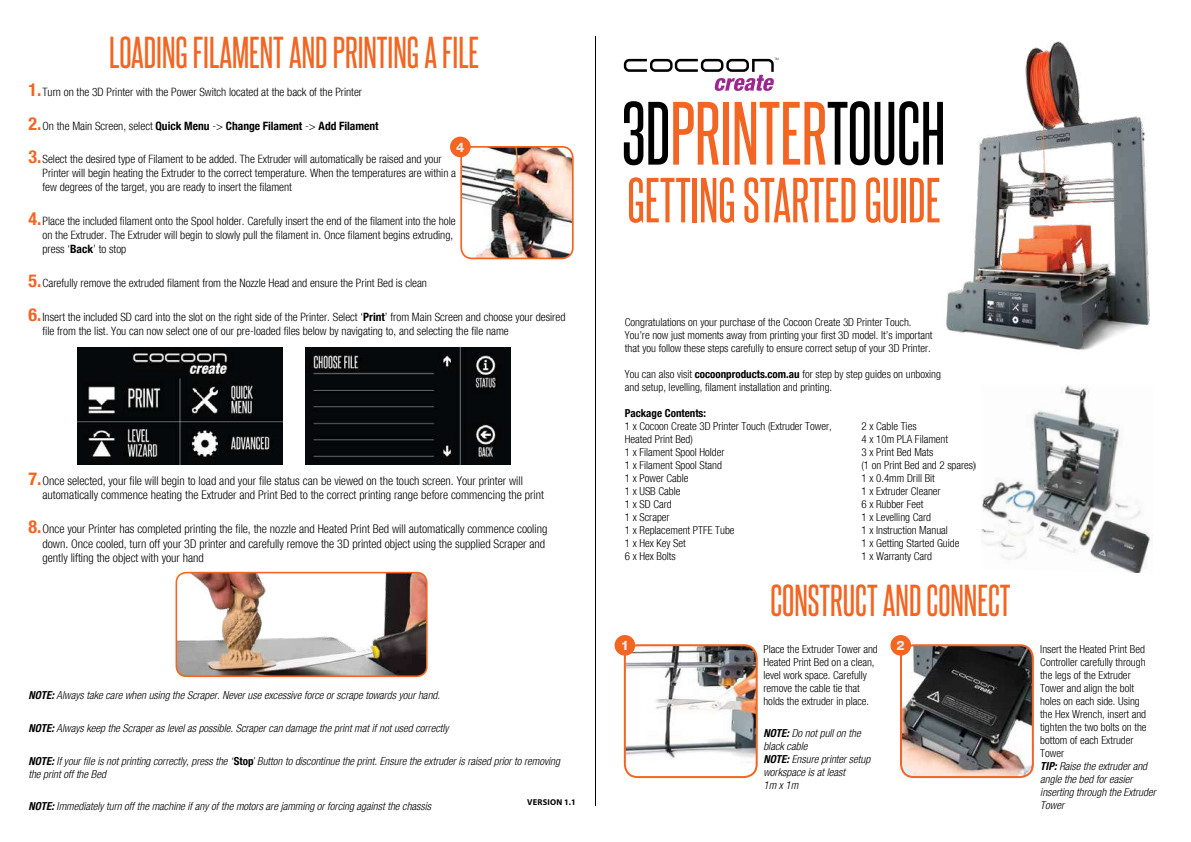
<style>
.page{position:relative;width:1191px;height:842px;background:#fff}
.page>*{position:absolute;margin:0;border:0;box-sizing:border-box;transform-origin:0 0}
.t1{font:54.1px "Steelfish Rg";color:#f26522}
.t2{font:38px "Steelfish Rg";color:#f26522}
.t3{font:900 13.1px "Helvetica Neue";color:#e6e7e8}
.t4{font:300 condensed 12px/14.4px "Helvetica Neue";color:#000}
.t5{font:300 condensed 11.5px/14px "Helvetica Neue";color:#000}
.t6{font:700 condensed 11.5px "Helvetica Neue";color:#000}
.t7{font:300 condensed 11px/13px "Helvetica Neue";color:#000}
.t8{font:11px/13px "Helvetica Neue Light Cond Obliq";color:#000}
.t9{font:700 condensed 11px "Helvetica Neue";color:#000}
.t10{font:700 8.5px "Myriad Pro";letter-spacing:.02em;color:#000}
.s1{font-weight:700;font-size:18px;color:#f26522}
.s2{font-size:18px;color:#f26522}
.s3{font-weight:300}
.s4{font-weight:700}
.s5{font-family:"Helvetica Neue Bold Cond Obliq"}
.s6{font-family:"Helvetica Neue";font-weight:700;font-stretch:condensed}
</style>
<div class="page">
<hr style="left:595px;top:36px;width:1px;height:770px;background:#000">
<img style="left:946px;top:41px;width:204px;height:309px">
<img style="left:625px;top:645px;width:131px;height:129px">
<div style="left:624px;top:644px;width:133px;height:134px;border:2px solid #f26522;border-radius:13px"></div>
<img style="left:901px;top:645px;width:131px;height:132px">
<div style="left:900px;top:644px;width:133px;height:134px;border:2px solid #f26522;border-radius:13px"></div>
<img style="left:981px;top:385px;width:170px;height:188px">
<div style="left:614px;top:635px;width:21px;height:21px;background:#f26522;border-radius:50%"></div>
<div style="left:890px;top:635px;width:21px;height:21px;background:#f26522;border-radius:50%"></div>
<img style="left:178px;top:573px;width:249px;height:103px">
<div style="left:175px;top:572px;width:252px;height:105px;border:2px solid #f26522;border-radius:10px"></div>
<img style="left:463px;top:147px;width:110px;height:111px">
<div style="left:460px;top:146px;width:113px;height:113px;border:2px solid #f26522;border-radius:11px"></div>
<div style="left:450px;top:137px;width:21px;height:20px;background:#f26522;border-radius:50%"></div>
<img style="left:77px;top:348px;width:205px;height:116px">
<img style="left:306px;top:348px;width:205px;height:116px">
<svg style="left:624px;top:58px;width:154px;height:33px"></svg>
<svg style="left:624px;top:101px;width:95px;height:64px"></svg>
<div style="left:723px;top:102px;width:6px;height:63px;background:#f26522"></div>
<svg style="left:734px;top:101px;width:209px;height:64px"></svg>
<h2 class="t2" style="left:109px;top:30px;width:372px">LOADING FILAMENT AND PRINTING A FILE</h2>
<p class="t5" style="left:28px;top:85px;width:335px"><span class="s1">1.</span>Turn on the 3D Printer with the Power Switch located at the back of the Printer</p>
<p class="t6" style="left:28px;top:116px;width:352px"><span class="s2">2.</span><span class="s3">On the Main Screen, select</span> Quick Menu <span class="s3">-&gt;</span> Change Filament <span class="s3">-&gt;</span> Add Filament</p>
<p class="t5" style="left:43px;top:153px;width:415px;text-indent:-14px"><span class="s1">3.</span>Select the desired type of Filament to be added. The Extruder will automatically be raised and your<br>Printer will begin heating the Extruder to the correct temperature. When the temperatures are within a few degrees of the target, you are ready to insert the filament</p>
<p class="t5" style="left:43px;top:215px;width:415px;text-indent:-14px"><span class="s1">4.</span>Place the included filament onto the Spool holder. Carefully insert the end of the filament into the hole on the Extruder. The Extruder will begin to slowly pull the filament in. Once filament begins extruding, press ‘<span class="s4">Back</span>’ to stop</p>
<p class="t5" style="left:28px;top:277px;width:400px"><span class="s1">5.</span>Carefully remove the extruded filament from the Nozzle Head and ensure the Print Bed is clean</p>
<p class="t5" style="left:43px;top:311px;width:524px;text-indent:-14px"><span class="s1">6.</span>Insert the included SD card into the slot on the right side of the Printer. Select ‘<span class="s4">Print</span>’ from Main Screen and choose your desired file from the list. You can now select one of our pre-loaded files below by navigating to, and selecting the file name</p>
<p class="t3" style="left:456px;top:141px;width:10px">4</p>
<p class="t4" style="left:43px;top:474px;width:503px;text-indent:-14px"><span class="s1">7.</span>Once selected, your file will begin to load and your file status can be viewed on the touch screen. Your printer will automatically commence heating the Extruder and Print Bed to the correct printing range before commencing the print</p>
<p class="t4" style="left:43px;top:522px;width:506px;text-indent:-14px"><span class="s1">8.</span>Once your Printer has completed printing the file, the nozzle and Heated Print Bed will automatically commence cooling down. Once cooled, turn off your 3D printer and carefully remove the 3D printed object using the supplied Scraper and gently lifting the object with your hand</p>
<p class="t8" style="left:28px;top:689px;width:413px"><span class="s5">NOTE:</span> Always take care when using the Scraper. Never use excessive force or scrape towards your hand.</p>
<p class="t8" style="left:28px;top:722px;width:422px"><span class="s5">NOTE:</span> Always keep the Scraper as level as possible. Scraper can damage the print mat if not used correctly</p>
<p class="t8" style="left:28px;top:755px;width:533px"><span class="s5">NOTE:</span> If your file is not printing correctly, press the ‘<span class="s6">Stop</span>’ Button to discontinue the print. Ensure the extruder is raised prior to removing the print off the Bed</p>
<p class="t8" style="left:28px;top:801px;width:404px"><span class="s5">NOTE:</span> Immediately turn off the machine if any of the motors are jamming or forcing against the chassis</p>
<p class="t10" style="left:527px;top:797px;width:50px">VERSION 1.1</p>
<h1 class="t1" style="left:627px;top:167px;width:315px">GETTING STARTED GUIDE</h1>
<p class="t7" style="left:625px;top:316px;width:309px">Congratulations on your purchase of the Cocoon Create 3D Printer Touch.<br>You’re now just moments away from printing your first 3D model. It’s important that you follow these steps carefully to ensure correct setup of your 3D Printer.</p>
<p class="t7" style="left:625px;top:368px;width:318px">You can also visit <span class="s4">cocoonproducts.com.au</span> for step by step guides on unboxing and setup, levelling, filament installation and printing.</p>
<p class="t9" style="left:625px;top:404px;width:83px">Package Contents:</p>
<p class="t7" style="left:625px;top:420px;width:208px">1 x Cocoon Create 3D Printer Touch (Extruder Tower,<br>Heated Print Bed)<br>1 x Filament Spool Holder<br>1 x Filament Spool Stand<br>1 x Power Cable<br>1 x USB Cable<br>1 x SD Card<br>1 x Scraper<br>1 x Replacement PTFE Tube<br>1 x Hex Key Set<br>6 x Hex Bolts</p>
<p class="t7" style="left:861px;top:420px;width:116px">2 x Cable Ties<br>4 x 10m PLA Filament<br>3 x Print Bed Mats<br>(1 on Print Bed and 2 spares)<br>1 x 0.4mm Drill Bit<br>1 x Extruder Cleaner<br>6 x Rubber Feet<br>1 x Levelling Card<br>1 x Instruction Manual<br>1 x Getting Started Guide<br>1 x Warranty Card</p>
<h2 class="t2" style="left:770px;top:577px;width:241px">CONSTRUCT AND CONNECT</h2>
<p class="t3" style="left:621px;top:639px;width:10px">1</p>
<p class="t3" style="left:896px;top:639px;width:10px">2</p>
<p class="t7" style="left:763px;top:643px;width:116px">Place the Extruder Tower and<br>Heated Print Bed on a clean, level work space. Carefully remove the cable tie that holds the extruder in place.</p>
<p class="t8" style="left:763px;top:728px;width:108px"><span class="s5">NOTE:</span> Do not pull on the black cable<br><span class="s5">NOTE:</span> Ensure printer setup workspace is at least<br>1m x 1m</p>
<p class="t7" style="left:1040px;top:643px;width:108px">Insert the Heated Print Bed<br>Controller carefully through the legs of the Extruder<br>Tower and align the bolt holes on each side. Using the Hex Wrench, insert and tighten the two bolts on the bottom of each Extruder<br>Tower</p>
<p class="t8" style="left:1040px;top:760px;width:117px"><span class="s5">TIP:</span> Raise the extruder and angle the bed for easier inserting through the Extruder<br>Tower</p>
</div>
